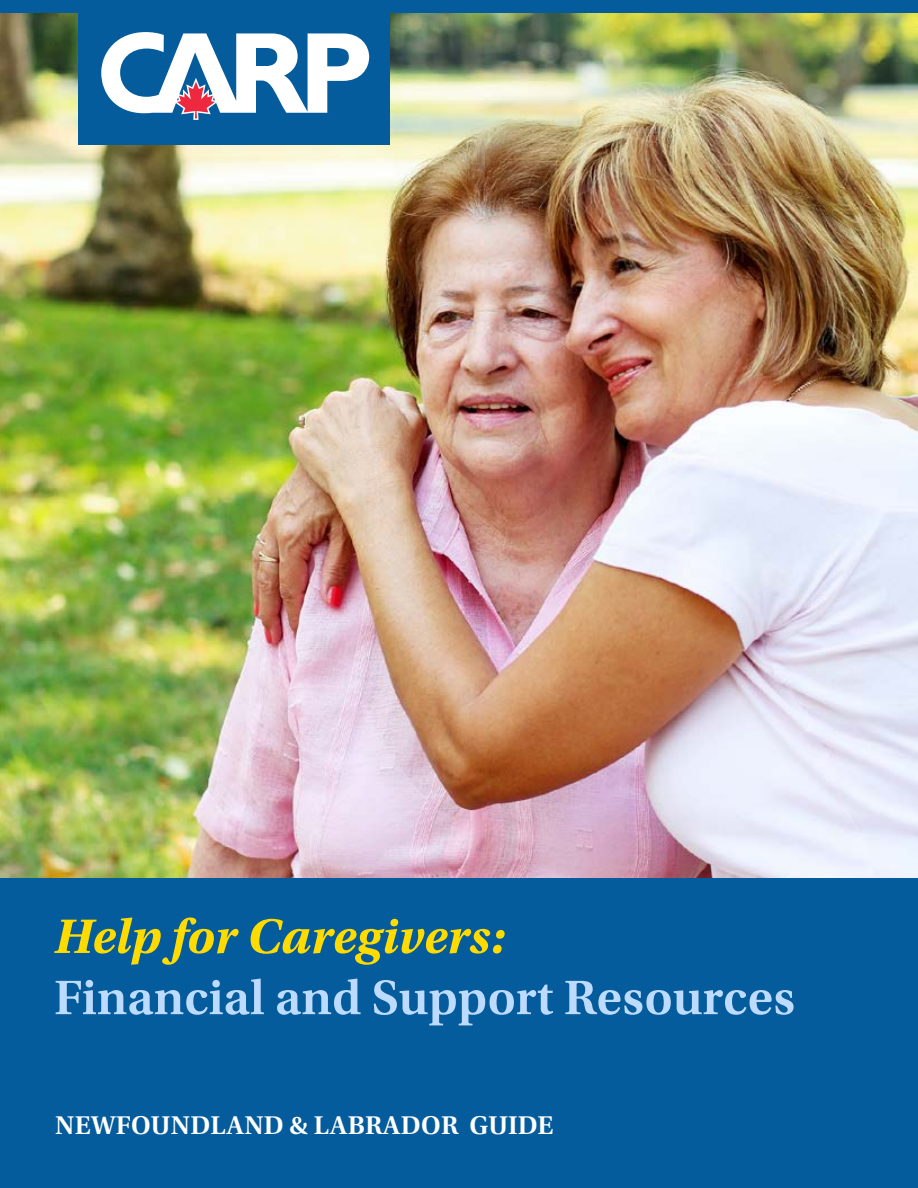
<style>
.page{position:relative;width:918px;height:1188px;background:#fff}
.page>*{position:absolute;margin:0;border:0;box-sizing:border-box;transform-origin:0 0}
.t1{font:600 51px "Utopia Std";color:#bddbff}
.t2{font:italic 700 51px "Utopia Std";color:#ffdb00}
.t3{font:600 27px "Utopia Std";letter-spacing:.01em;color:#fff}
</style>
<div class="page">
<img style="left:0;top:13px;width:918px;height:865px">
<div style="left:0;top:0;width:918px;height:13px;background:#055c9c"></div>
<div style="left:78px;top:0;width:312px;height:145px;background:#055c9c"></div>
<svg style="left:101px;top:32px;width:268px;height:88px"></svg>
<div style="left:0;top:878px;width:918px;height:310px;background:#055c9c"></div>
<p class="t2" style="left:54px;top:907px;width:453px">Help for Caregivers:</p>
<p class="t1" style="left:54px;top:969px;width:742px">Financial and Support Resources</p>
<p class="t3" style="left:55px;top:1110px;width:500px">NEWFOUNDLAND &amp; LABRADOR GUIDE</p>
</div>
